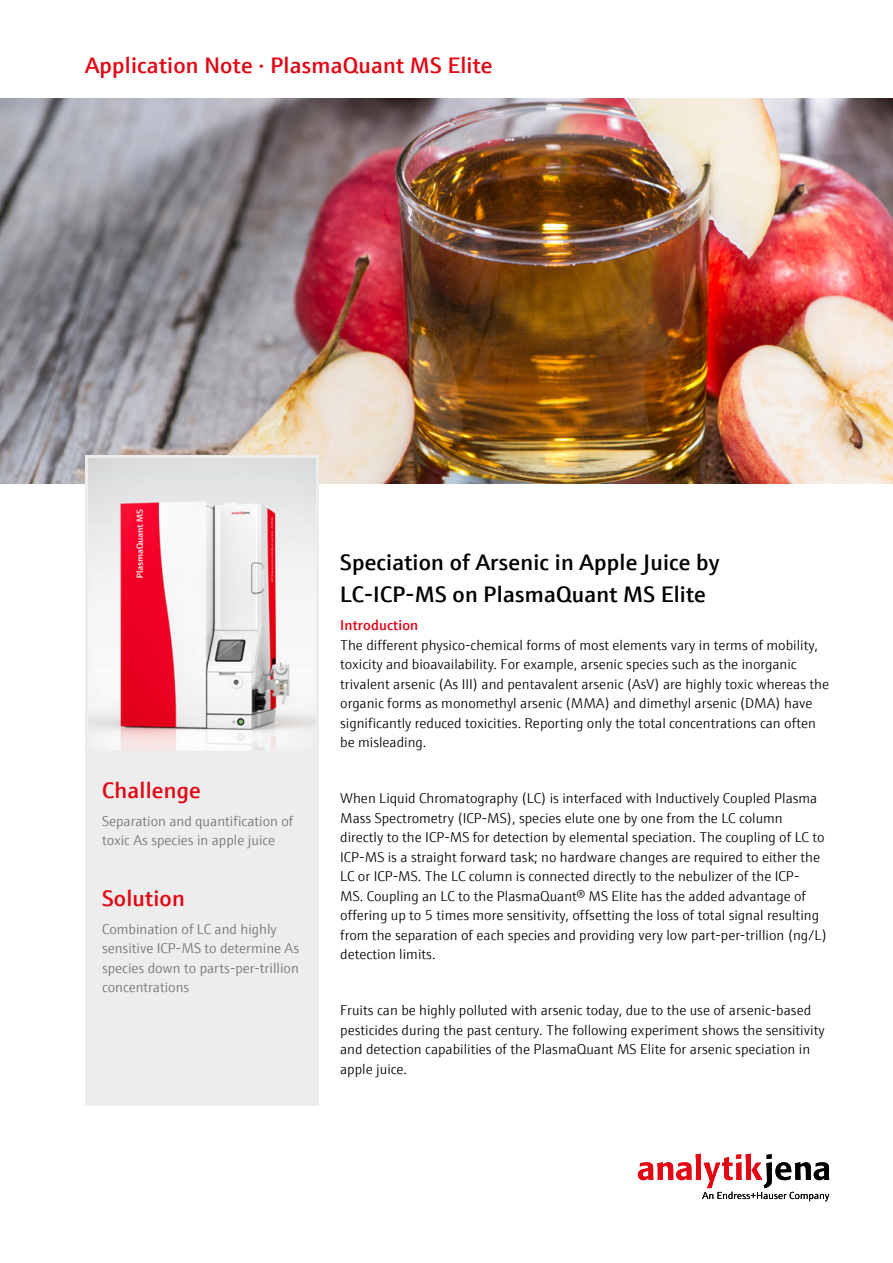
<style>
.page{position:relative;width:893px;height:1263px;background:#fff}
.page>*{position:absolute;margin:0;border:0;box-sizing:border-box;transform-origin:0 0}
.t1{font:600 22.5px/32.4px "E+H Sans";letter-spacing:.01em;color:#000}
.t2{font:600 22.5px "E+H Sans";letter-spacing:.01em;color:#e30613}
.t3{font:300 14.25px/19.5px "E+H Sans";color:#000}
.t4{font:300 14.25px/19.5px "E+H Sans";color:#706f6f}
.t5{font:600 14.25px "E+H Sans";letter-spacing:.01em;color:#e30613}
</style>
<div class="page">
<div style="left:85px;top:747px;width:234px;height:359px;background:#ededed"></div>
<img style="left:0;top:99px;width:893px;height:385px">
<img style="left:89px;top:459px;width:226px;height:291px">
<div style="left:85px;top:455px;width:234px;height:299px;border:3px solid #ededed"></div>
<svg style="left:638px;top:1154px;width:191px;height:47px"></svg>
<h1 class="t2" style="left:85px;top:48px;width:409px">Application Note · PlasmaQuant MS Elite</h1>
<h1 class="t2" style="left:102px;top:773px;width:100px">Challenge</h1>
<p class="t4" style="left:102px;top:810px;width:193px">Separation and quantification of toxic As species in apple juice</p>
<h1 class="t2" style="left:102px;top:881px;width:84px">Solution</h1>
<p class="t4" style="left:102px;top:918px;width:199px">Combination of LC and highly sensitive ICP-MS to determine As species down to parts-per-trillion concentrations</p>
<h1 class="t1" style="left:340px;top:544px;width:381px">Speciation of Arsenic in Apple Juice by<br>LC-ICP-MS on PlasmaQuant MS Elite</h1>
<p class="t5" style="left:340px;top:614px;width:80px">Introduction</p>
<p class="t3" style="left:340px;top:634px;width:490px">The different physico-chemical forms of most elements vary in terms of mobility, toxicity and bioavailability. For example, arsenic species such as the inorganic trivalent arsenic (As III) and pentavalent arsenic (AsV) are highly toxic whereas the organic forms as monomethyl arsenic (MMA) and dimethyl arsenic (DMA) have significantly reduced toxicities. Reporting only the total concentrations can often be misleading.</p>
<p class="t3" style="left:340px;top:788px;width:488px">When Liquid Chromatography (LC) is interfaced with Inductively Coupled Plasma Mass Spectrometry (ICP-MS), species elute one by one from the LC column directly to the ICP-MS for detection by elemental speciation. The coupling of LC to ICP-MS is a straight forward task; no hardware changes are required to either the LC or ICP-MS. The LC column is connected directly to the nebulizer of the ICP-<br>MS. Coupling an LC to the PlasmaQuant® MS Elite has the added advantage of offering up to 5 times more sensitivity, offsetting the loss of total signal resulting from the separation of each species and providing very low part-per-trillion (ng/L) detection limits.</p>
<p class="t3" style="left:340px;top:1000px;width:486px">Fruits can be highly polluted with arsenic today, due to the use of arsenic-based pesticides during the past century. The following experiment shows the sensitivity and detection capabilities of the PlasmaQuant MS Elite for arsenic speciation in apple juice.</p>
</div>
